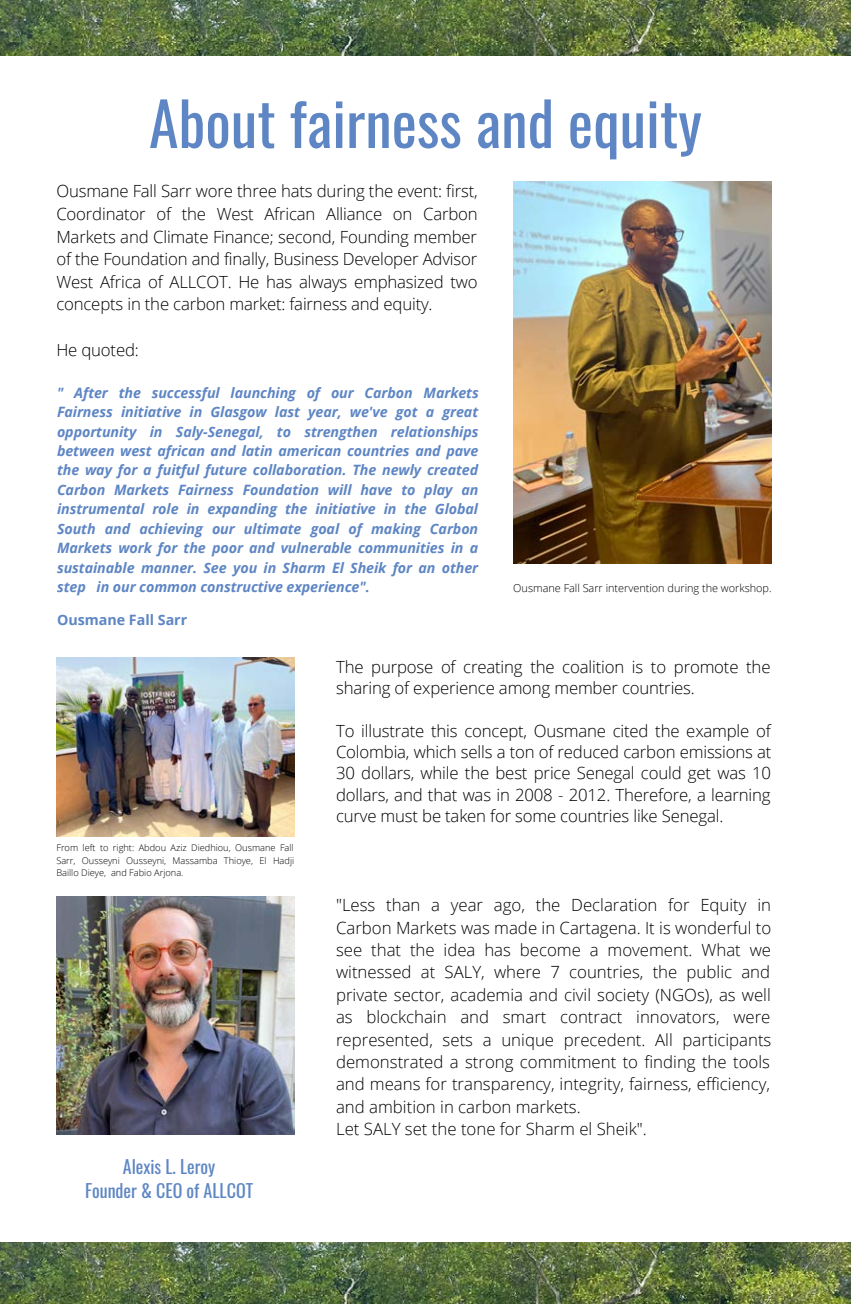
<style>
.page{position:relative;width:851px;height:1304px;background:#fff}
.page>*{position:absolute;margin:0;border:0;box-sizing:border-box;transform-origin:0 0}
.t1{font:60px "Oswald";color:#5e86c4}
.t2{font:18px/24.4px "Oswald";color:#5e86c4;text-align:center}
.t3{font:300 16.8px/22.4px "Open Sans";color:#000;text-align:justify}
.t4{font:italic 700 14.2px/19.4px "Open Sans";letter-spacing:-.005em;color:#5e86c4;text-align:justify}
.t5{font:700 14.2px "Open Sans";color:#5e86c4}
.t6{font:300 10.8px "Open Sans";color:#000}
.t7{font:300 9.2px/12.4px "Open Sans";color:#000;text-align:justify}
</style>
<div class="page">
<img style="left:0;top:0;width:850px;height:55px">
<img style="left:0;top:1242px;width:850px;height:61px">
<img style="left:56px;top:657px;width:239px;height:180px">
<img style="left:513px;top:181px;width:258px;height:382px">
<img style="left:56px;top:896px;width:238px;height:238px">
<h1 class="t1" style="left:149px;top:76px;width:554px">About fairness and equity</h1>
<p class="t3" style="left:56px;top:179px;width:422px">Ousmane Fall Sarr wore three hats during the event: first, Coordinator of the West African Alliance on Carbon Markets and Climate Finance; second, Founding member of the Foundation and finally, Business Developer Advisor West Africa of ALLCOT. He has always emphasized two concepts in the carbon market: fairness and equity.</p>
<p class="t3" style="left:56px;top:338px;width:84px">He quoted:</p>
<p class="t4" style="left:57px;top:382px;width:423px">" After the successful launching of our Carbon Markets Fairness initiative in Glasgow last year, we've got a great opportunity in Saly-Senegal, to strengthen relationships between west african and latin american countries and pave the way for a fuitful future collaboration. The newly created Carbon Markets Fairness Foundation will have to play an instrumental role in expanding the initiative in the Global South and achieving our ultimate goal of making Carbon Markets work for the poor and vulnerable communities in a sustainable manner. See you in Sharm El Sheik for an other step in our common constructive experience".</p>
<p class="t5" style="left:57px;top:610px;width:132px">Ousmane Fall Sarr</p>
<p class="t6" style="left:513px;top:580px;width:260px">Ousmane Fall Sarr intervention during the workshop.</p>
<p class="t7" style="left:56px;top:841px;width:239px">From left to right: Abdou Aziz Diedhiou, Ousmane Fall Sarr, Ousseyni Ousseyni, Massamba Thioye, El Hadji Baillo Dieye, and Fabio Arjona.</p>
<p class="t2" style="left:85px;top:1153px;width:169px">Alexis L. Leroy<br>Founder &amp; CEO of ALLCOT</p>
<p class="t3" style="left:336px;top:655px;width:435px;line-height:21.4px">The purpose of creating the coalition is to promote the sharing of experience among member countries.</p>
<p class="t3" style="left:336px;top:719px;width:436px;line-height:21.4px">To illustrate this concept, Ousmane cited the example of Colombia, which sells a ton of reduced carbon emissions at 30 dollars, while the best price Senegal could get was 10 dollars, and that was in 2008 - 2012. Therefore, a learning curve must be taken for some countries like Senegal.</p>
<p class="t3" style="left:336px;top:893px;width:436px;text-align:left">"Less than a year ago, the Declaration for Equity in Carbon Markets was made in Cartagena. It is wonderful to see that the idea has become a movement. What we witnessed at SALY, where 7 countries, the public and private sector, academia and civil society (NGOs), as well as blockchain and smart contract innovators, were represented, sets a unique precedent. All participants demonstrated a strong commitment to finding the tools and means for transparency, integrity, fairness, efficiency, and ambition in carbon markets.<br>Let SALY set the tone for Sharm el Sheik".</p>
</div>
